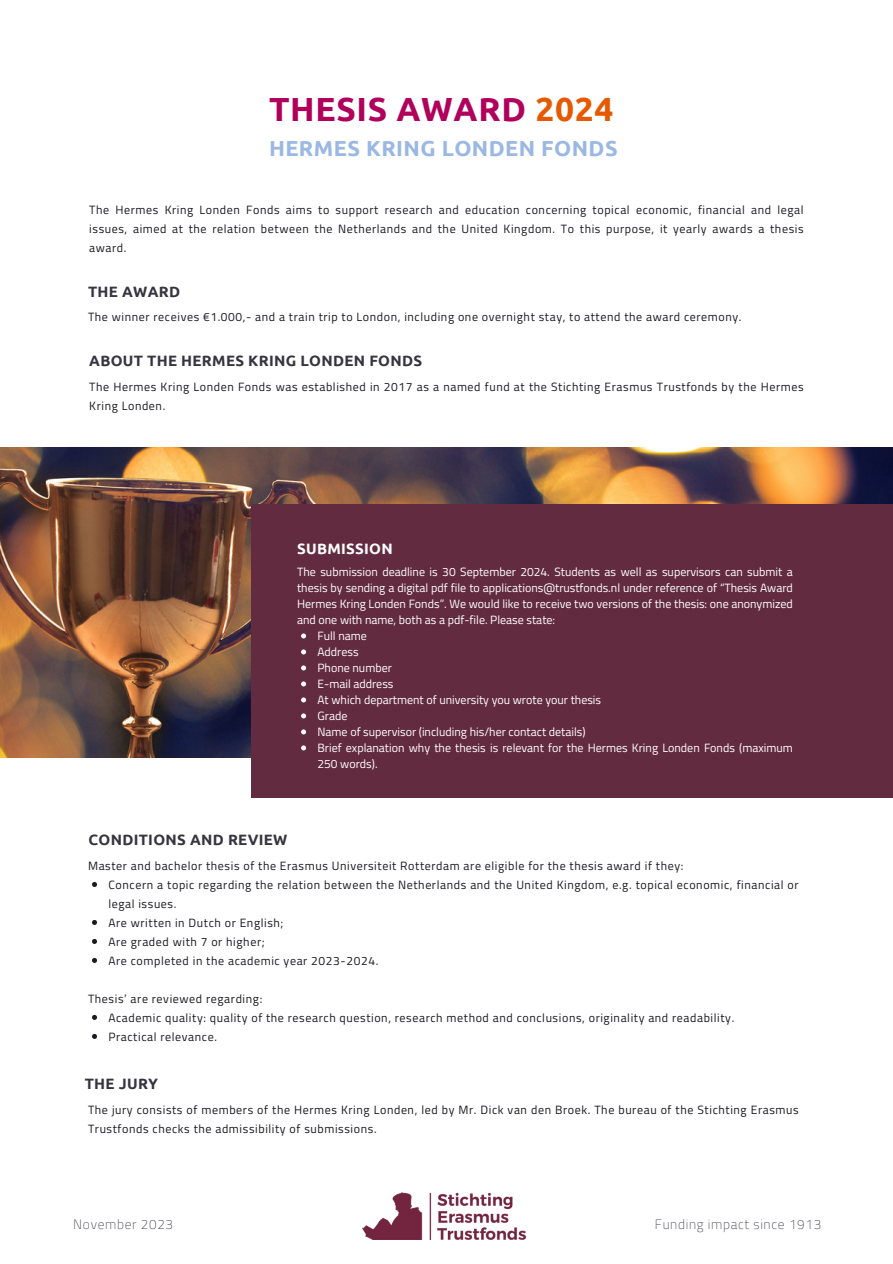
<style>
.page{position:relative;width:893px;height:1264px;background:#fff}
.page>*{position:absolute;margin:0;border:0;box-sizing:border-box;transform-origin:0 0}
.t1{font:700 33.45px "Ubuntu";letter-spacing:.02em;color:#b1005b}
.t2{font:700 21.75px "Ubuntu";letter-spacing:.02em;color:#9ab8e3}
.t3{font:700 15px "Ubuntu";letter-spacing:.02em;color:#36353f}
.t4{font:700 15px "Ubuntu";letter-spacing:.02em;color:#fff}
.t5{font:100 13.5px "Titillium Web";letter-spacing:.05em;color:#36353f}
.t6{font:12px/19px "Titillium Web";letter-spacing:.05em;color:#1a1a1f}
.t7{font:12px/16px "Titillium Web";color:#fff}
.s1{color:#e55a00}
</style>
<div class="page">
<img style="left:0;top:447px;width:892px;height:310px">
<div style="left:252px;top:503px;width:640px;height:294px;background:#632b3f"></div>
<img style="left:362px;top:1192px;width:163px;height:47px">
<svg style="left:301px;top:633px;width:5px;height:5px"></svg>
<svg style="left:301px;top:649px;width:5px;height:5px"></svg>
<svg style="left:301px;top:665px;width:5px;height:5px"></svg>
<svg style="left:301px;top:681px;width:5px;height:5px"></svg>
<svg style="left:301px;top:697px;width:5px;height:5px"></svg>
<svg style="left:301px;top:713px;width:5px;height:5px"></svg>
<svg style="left:301px;top:729px;width:5px;height:5px"></svg>
<svg style="left:301px;top:745px;width:5px;height:5px"></svg>
<svg style="left:92px;top:882px;width:5px;height:5px"></svg>
<svg style="left:92px;top:920px;width:5px;height:5px"></svg>
<svg style="left:92px;top:939px;width:5px;height:4px"></svg>
<svg style="left:92px;top:958px;width:5px;height:4px"></svg>
<svg style="left:92px;top:1014px;width:5px;height:5px"></svg>
<svg style="left:92px;top:1033px;width:5px;height:5px"></svg>
<p class="t1" style="left:269px;top:90px;width:346px">THESIS AWARD <span class="s1">2024</span></p>
<p class="t2" style="left:269px;top:135px;width:350px">HERMES KRING LONDEN FONDS</p>
<p class="t6" style="left:89px;top:200px;width:715px;text-align:justify">The Hermes Kring Londen Fonds aims to support research and education concerning topical economic, financial and legal issues, aimed at the relation between the Netherlands and the United Kingdom. To this purpose, it yearly awards a thesis award.</p>
<p class="t3" style="left:88px;top:283px;width:94px">THE AWARD</p>
<p class="t6" style="left:88px;top:307px;width:655px">The winner receives €1.000,- and a train trip to London, including one overnight stay, to attend the award ceremony.</p>
<p class="t3" style="left:89px;top:352px;width:334px">ABOUT THE HERMES KRING LONDEN FONDS</p>
<p class="t6" style="left:89px;top:377px;width:715px">The Hermes Kring Londen Fonds was established in 2017 as a named fund at the Stichting Erasmus Trustfonds by the Hermes<br>Kring Londen.</p>
<p class="t4" style="left:297px;top:540px;width:97px">SUBMISSION</p>
<p class="t7" style="left:297px;top:564px;width:497px;text-align:justify">The submission deadline is 30 September 2024. Students as well as supervisors can submit a thesis by sending a digital pdf file to applications@trustfonds.nl under reference of “Thesis Award Hermes Kring Londen Fonds”. We would like to receive two versions of the thesis: one anonymized and one with name, both as a pdf-file. Please state:</p>
<p class="t3" style="left:89px;top:830px;width:200px">CONDITIONS AND REVIEW</p>
<p class="t7" style="left:317px;top:628px;width:51px">Full name</p>
<p class="t7" style="left:317px;top:644px;width:43px">Address</p>
<p class="t7" style="left:317px;top:660px;width:76px">Phone number</p>
<p class="t7" style="left:317px;top:676px;width:77px">E-mail address</p>
<p class="t7" style="left:317px;top:692px;width:285px">At which department of university you wrote your thesis</p>
<p class="t7" style="left:317px;top:708px;width:31px">Grade</p>
<p class="t7" style="left:317px;top:724px;width:270px">Name of supervisor (including his/her contact details)</p>
<p class="t7" style="left:317px;top:740px;width:477px">Brief explanation why the thesis is relevant for the Hermes Kring Londen Fonds (maximum<br>250 words).</p>
<p class="t6" style="left:88px;top:856px;width:596px">Master and bachelor thesis of the Erasmus Universiteit Rotterdam are eligible for the thesis award if they:</p>
<p class="t6" style="left:108px;top:875px;width:691px">Concern a topic regarding the relation between the Netherlands and the United Kingdom, e.g. topical economic, financial or legal issues.</p>
<p class="t6" style="left:108px;top:913px;width:177px">Are written in Dutch or English;</p>
<p class="t6" style="left:108px;top:931px;width:158px">Are graded with 7 or higher;</p>
<p class="t6" style="left:108px;top:950px;width:271px">Are completed in the academic year 2023-2024.</p>
<p class="t6" style="left:88px;top:988px;width:176px">Thesis’ are reviewed regarding:</p>
<p class="t6" style="left:108px;top:1007px;width:627px">Academic quality: quality of the research question, research method and conclusions, originality and readability.</p>
<p class="t6" style="left:108px;top:1026px;width:110px">Practical relevance.</p>
<p class="t3" style="left:85px;top:1074px;width:75px">THE JURY</p>
<p class="t6" style="left:88px;top:1099px;width:712px">The jury consists of members of the Hermes Kring Londen, led by Mr. Dick van den Broek. The bureau of the Stichting Erasmus<br>Trustfonds checks the admissibility of submissions.</p>
<p class="t5" style="left:73px;top:1213px;width:101px">November 2023</p>
<p class="t5" style="left:655px;top:1213px;width:168px">Funding impact since 1913</p>
</div>
